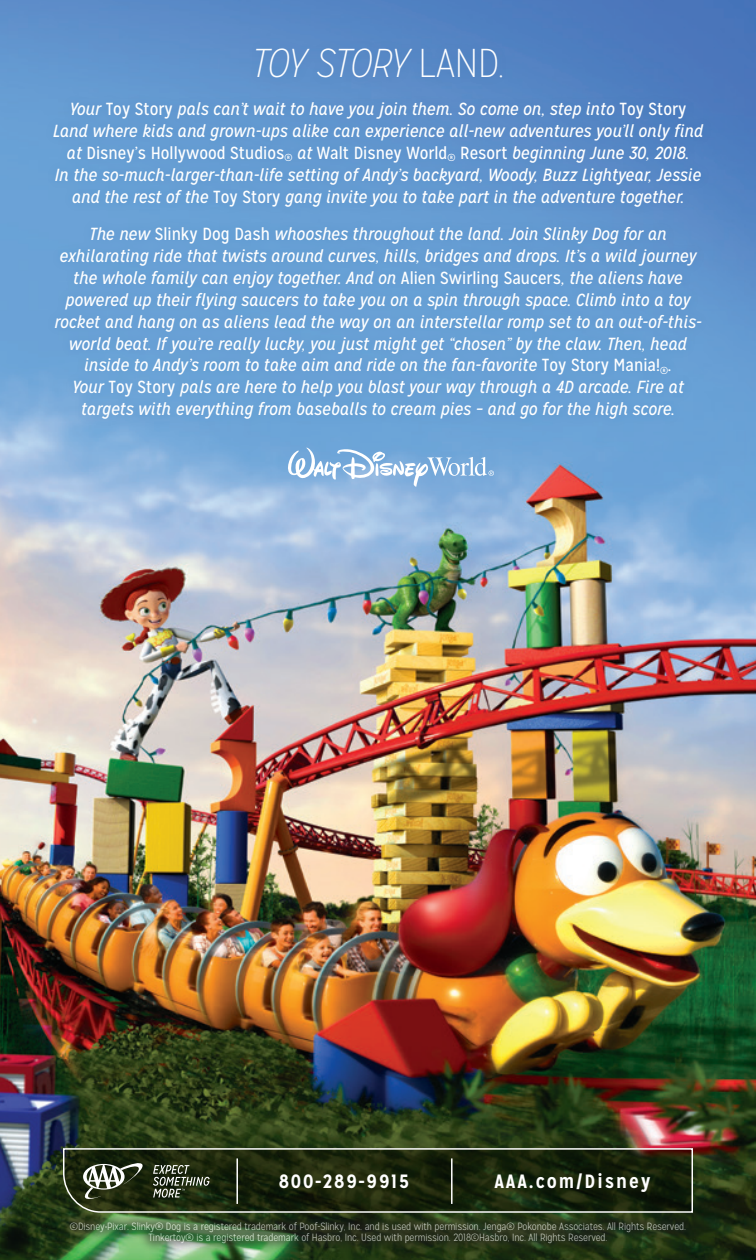
<style>
.page{position:relative;width:756px;height:1260px;background:#fff}
.page>*{position:absolute;margin:0;border:0;box-sizing:border-box;transform-origin:0 0}
.t1{font:italic 100 40.25px "Mission Gothic";letter-spacing:-.02em;color:#fff}
.t2{font:700 19.25px "Mission Gothic";letter-spacing:.1em;color:#fff}
.t3{font:italic 17.5px/21.9px "Mission Gothic";color:#fff;text-align:center}
.t4{font:300 10.5px/11px "Mission Gothic";letter-spacing:-.01em;color:#fff;text-align:center}
.s1{font-style:normal}
</style>
<div class="page">
<img style="left:0;top:0;width:756px;height:1260px">
<svg style="left:62px;top:1147px;width:632px;height:63px;background:#212b13"></svg>
<div style="left:43px;top:38px;width:671px;height:392px;background:#01529b;opacity:.1"></div>
<svg style="left:83px;top:1162px;width:61px;height:38px"></svg>
<svg style="left:153px;top:1165px;width:57px;height:33px;background:#4b5440"></svg>
<hr style="left:236px;top:1158px;width:2px;height:46px;background:#fff">
<hr style="left:451px;top:1158px;width:2px;height:46px;background:#fff">
<div style="left:60px;top:1210px;width:636px;height:43px;background:#231f20;opacity:.78"></div>
<svg style="left:288px;top:448px;width:206px;height:39px;background:#95bce1"></svg>
<h1 class="t1" style="left:252px;top:41px;width:254px">TOY STORY <span class="s1">LAND.</span></h1>
<p class="t3" style="left:53px;top:98px;width:652px">Your <span class="s1">Toy Story</span> pals can’t wait to have you join them. So come on, step into <span class="s1">Toy Story </span>Land where kids and grown-ups alike can experience all-new adventures you’ll only find at <span class="s1">Disney’s Hollywood Studios</span><sub>®</sub> at <span class="s1">Walt Disney World</span><sub>®</sub> <span class="s1">Resort</span> beginning June 30, 2018.<br>In the so-much-larger-than-life setting of Andy’s backyard, Woody, Buzz Lightyear, Jessie and the rest of the <span class="s1">Toy Story</span> gang invite you to take part in the adventure together.</p>
<p class="t3" style="left:55px;top:223px;width:648px">The new <span class="s1">Slinky Dog Dash</span> whooshes throughout the land. Join Slinky Dog for an exhilarating ride that twists around curves, hills, bridges and drops. It’s a wild journey the whole family can enjoy together. And on <span class="s1">Alien Swirling Saucers</span>, the aliens have powered up their flying saucers to take you on a spin through space. Climb into a toy rocket and hang on as aliens lead the way on an interstellar romp set to an out-of-this&shy;world beat. If you’re really lucky, you just might get “chosen” by the claw. Then, head inside to Andy’s room to take aim and ride on the fan-favorite <span class="s1">Toy Story Mania!</span><sub>®</sub>.<br>Your <span class="s1">Toy Story</span> pals are here to help you blast your way through a 4D arcade. Fire at targets with everything from baseballs to cream pies – and go for the high score.</p>
<p class="t2" style="left:279px;top:1169px;width:132px">800-289-9915</p>
<p class="t2" style="left:494px;top:1169px;width:158px">AAA.com/Disney</p>
<p class="t4" style="left:70px;top:1221px;width:618px">©Disney•Pixar. Slinky® Dog is a registered trademark of Poof-Slinky, Inc. and is used with permission. Jenga® Pokonobe Associates. All Rights Reserved.<br>Tinkertoy® is a registered trademark of Hasbro, Inc. Used with permission. 2018©Hasbro, Inc. All Rights Reserved.</p>
</div>
